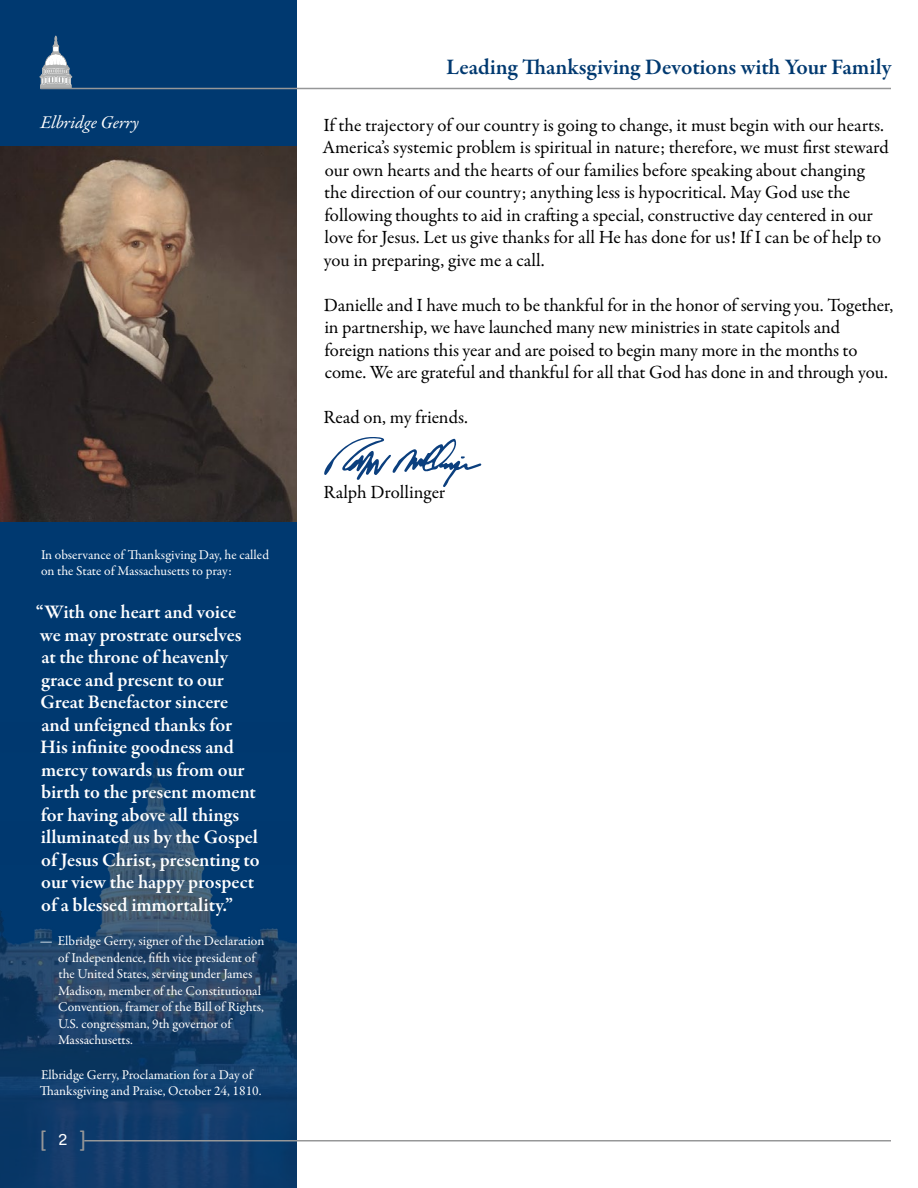
<style>
.page{position:relative;width:918px;height:1188px;background:#fff}
.page>*{position:absolute;margin:0;border:0;box-sizing:border-box;transform-origin:0 0}
.t1{font:24px "Calibri";color:#969798}
.t2{font:600 22.5px "Garamond Premr Pro";color:#003970}
.t3{font:600 19.5px/22.5px "Garamond Premr Pro";letter-spacing:-.005em;color:#fff}
.Preamble_Body{font:18.75px/22.5px "Garamond Premr Pro";letter-spacing:-.005em;color:#000}
.Name{font:italic 18px "Garamond Premr Pro";color:#fff}
.Attribution{font:13.5px/16.5px "Garamond Premr Pro";color:#fff}
.Source{font:13.5px/16.5px "Garamond Premr Pro";color:#fff}
.s1{font-family:"Nitti Grotesk";font-size:19.5px;color:#fff}
</style>
<div class="page">
<img style="left:0;top:0;width:297px;height:1188px">
<hr style="left:84px;top:1140px;width:807px;height:2px;background:#969798">
<svg style="left:40px;top:36px;width:32px;height:52px;background:#738ca3"></svg>
<hr style="left:40px;top:88px;width:851px;height:1px;background:#969798">
<svg style="left:324px;top:437px;width:158px;height:50px"></svg>
<img style="left:0;top:146px;width:297px;height:376px">
<p class="Name" style="left:40px;top:111px;width:100px">Elbridge Gerry</p>
<p class="Source" style="left:41px;top:547px;width:230px">In observance of Thanksgiving Day, he called on the State of Massachusetts to pray:</p>
<p class="t3" style="left:36px;top:601px;width:225px">“With one heart and voice we may prostrate ourselves<br>at the throne of heavenly grace and present to our<br>Great Benefactor sincere<br>and unfeigned thanks for<br>His infinite goodness and mercy towards us from our birth to the present moment for having above all things illuminated us by the Gospel of Jesus Christ, presenting to our view the happy prospect of a blessed immortality.”</p>
<p class="Attribution" style="left:58px;top:933px;width:208px;text-indent:-18px">— Elbridge Gerry, signer of the Declaration of Independence, fifth vice president of the United States, serving under James Madison, member of the Constitutional Convention, framer of the Bill of Rights, U.S. congressman, 9th governor of Massachusetts.</p>
<p class="Source" style="left:40px;top:1066px;width:223px">Elbridge Gerry, Proclamation for a Day of<br>Thanksgiving and Praise, October 24, 1810.</p>
<p class="t1" style="left:39px;top:1122px;width:49px">[ <span class="s1">2</span> ]</p>
<p class="t2" style="left:446px;top:53px;width:447px">Leading Thanksgiving Devotions with Your Family</p>
<p class="Preamble_Body" style="left:322px;top:114px;width:568px">If the trajectory of our country is going to change, it must begin with our hearts.<br>America’s systemic problem is spiritual in nature; therefore, we must first steward our own hearts and the hearts of our families before speaking about changing the direction of our country; anything less is hypocritical. May God use the following thoughts to aid in crafting a special, constructive day centered in our love for Jesus. Let us give thanks for all He has done for us! If I can be of help to you in preparing, give me a call.</p>
<p class="Preamble_Body" style="left:324px;top:294px;width:571px">Danielle and I have much to be thankful for in the honor of serving you. Together, in partnership, we have launched many new ministries in state capitols and foreign nations this year and are poised to begin many more in the months to come. We are grateful and thankful for all that God has done in and through you.</p>
<p class="Preamble_Body" style="left:324px;top:407px;width:146px">Read on, my friends.</p>
<p class="Preamble_Body" style="left:324px;top:482px;width:123px">Ralph Drollinger</p>
</div>
